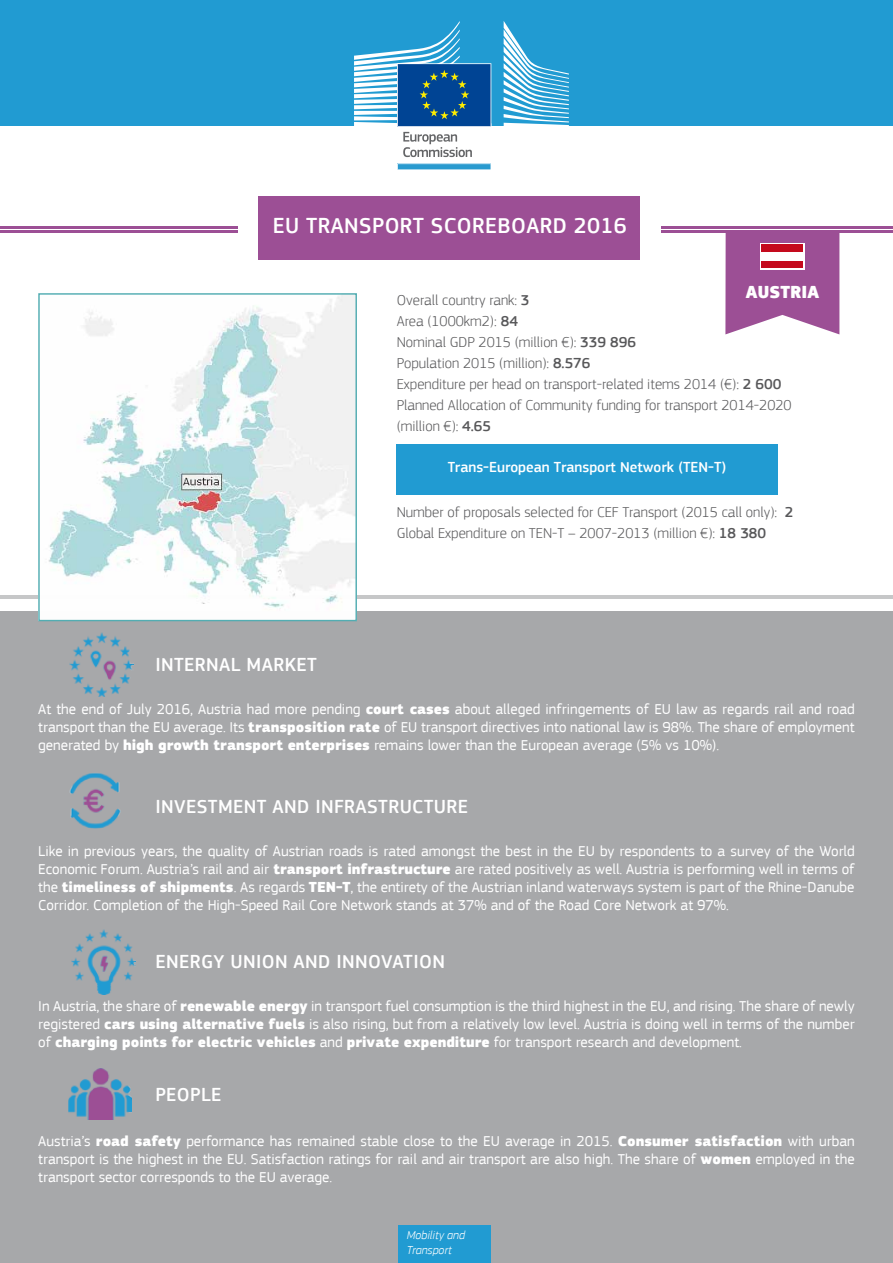
<style>
.page{position:relative;width:893px;height:1263px;background:#fff}
.page>*{position:absolute;margin:0;border:0;box-sizing:border-box;transform-origin:0 0}
.t1{font:500 22.5px "EC Square Sans Pro";letter-spacing:.02em;color:#fff}
.t2{font:500 19.5px "EC Square Sans Pro";letter-spacing:.02em;color:#fff}
.t3{font:900 18px "EC Square Sans Pro Extra";color:#fff}
.t4{font:15px/18px "EC Square Sans Pro";color:#fff;text-align:justify}
.t5{font:300 15px/21px "EC Square Sans Pro";color:#58585a}
.t6{font:900 15px "EC Square Sans Pro Extra";color:#fff}
.t7{font:500 15px "EC Square Sans Pro";color:#fff}
.t8{font:italic 300 12px/14.4px "EC Square Sans Pro";color:#fff}
.s1{font-weight:500}
.s2{font-family:"EC Square Sans Pro Extra";font-weight:900}
.s3{font-family:"EC Square Sans Pro";font-weight:400}
</style>
<div class="page">
<svg style="left:725px;top:233px;width:114px;height:101px;background:#a763a1"></svg>
<hr style="left:0;top:595px;width:893px;height:4px;background:#c6c7c8">
<div style="left:0;top:611px;width:893px;height:652px;background:#a7a8aa"></div>
<div style="left:396px;top:444px;width:381px;height:50px;background:#219bd2"></div>
<div style="left:0;top:0;width:893px;height:126px;background:#219bd2"></div>
<svg style="left:504px;top:21px;width:65px;height:105px"></svg>
<svg style="left:354px;top:21px;width:137px;height:149px"></svg>
<div style="left:259px;top:196px;width:381px;height:64px;background:#9c4f95"></div>
<hr style="left:662px;top:226px;width:231px;height:3px;background:#9c4f95">
<hr style="left:662px;top:230px;width:231px;height:3px;background:#9c4f95">
<hr style="left:0;top:226px;width:237px;height:3px;background:#9c4f95">
<hr style="left:0;top:230px;width:237px;height:3px;background:#9c4f95">
<div style="left:398px;top:1226px;width:93px;height:37px;background:#219bd2"></div>
<img style="left:40px;top:295px;width:315px;height:324px">
<div style="left:38px;top:293px;width:319px;height:328px;border:1px solid #52adb2"></div>
<img style="left:70px;top:633px;width:63px;height:63px">
<img style="left:72px;top:930px;width:63px;height:64px">
<img style="left:68px;top:1068px;width:64px;height:51px">
<img style="left:69px;top:773px;width:52px;height:56px">
<svg style="left:760px;top:243px;width:45px;height:26px"></svg>
<div style="left:762px;top:244px;width:41px;height:8px;background:#c40a1d"></div>
<div style="left:762px;top:260px;width:41px;height:8px;background:#c40a1d"></div>
<div style="left:762px;top:252px;width:41px;height:8px;background:#fff"></div>
<h1 class="t1" style="left:273px;top:212px;width:355px">EU TRANSPORT SCOREBOARD 2016</h1>
<p class="t3" style="left:746px;top:281px;width:75px">AUSTRIA</p>
<p class="t5" style="left:397px;top:290px;width:396px">Overall country rank: <span class="s1">3<br></span>Area (1000km2): <span class="s1">84<br></span>Nominal GDP 2015 (million €): <span class="s1">339 896<br></span>Population 2015 (million): <span class="s1">8.576<br></span>Expenditure per head on transport-related items 2014 (€): <span class="s1">2 600<br></span>Planned Allocation of Community funding for transport 2014-2020 (million €): <span class="s1">4.65</span></p>
<p class="t7" style="left:448px;top:458px;width:280px">Trans-European Transport Network (TEN-T)</p>
<h2 class="t2" style="left:155px;top:653px;width:163px">INTERNAL MARKET</h2>
<p class="t5" style="left:397px;top:501px;width:398px">Number of proposals selected for CEF Transport (2015 call only): <span class="s1">2<br></span>Global Expenditure on TEN-T – 2007-2013 (million €): <span class="s1">18 380</span></p>
<p class="t4" style="left:38px;top:700px;width:818px">At the end of July 2016, Austria had more pending <span class="s2">court cases</span> about alleged infringements of EU law as regards rail and road transport than the EU average. Its <span class="s2">transposition rate</span> of EU transport directives into national law is 98%. The share of employment generated by <span class="s2">high growth transport enterprises</span> remains lower than the European average (5% vs 10%).</p>
<h2 class="t2" style="left:155px;top:795px;width:314px">INVESTMENT AND INFRASTRUCTURE</h2>
<p class="t4" style="left:38px;top:842px;width:818px">Like in previous years, the quality of Austrian roads is rated amongst the best in the EU by respondents to a survey of the World Economic Forum. Austria’s rail and air <span class="s2">transport infrastructure</span> are rated positively as well. Austria is performing well in terms of the <span class="s2">timeliness of shipments</span>. As regards <span class="s2">TEN-T</span>, the entirety of the Austrian inland waterways system is part of the Rhine-Danube Corridor. Completion of the High-Speed Rail Core Network stands at 37% and of the Road Core Network at 97%.</p>
<h2 class="t2" style="left:155px;top:950px;width:291px">ENERGY UNION AND INNOVATION</h2>
<p class="t4" style="left:38px;top:997px;width:818px">In Austria, the share of <span class="s2">renewable energy</span> in transport fuel consumption is the third highest in the EU, and rising. The share of newly registered <span class="s2">cars using alternative fuels</span> is also rising, but from a relatively low level. Austria is doing well in terms of the number</p>
<p class="t6" style="left:38px;top:1032px;width:705px"><span class="s3">of</span> charging points for electric vehicles <span class="s3">and</span> private expenditure <span class="s3">for transport research and development.</span></p>
<h2 class="t2" style="left:155px;top:1083px;width:68px">PEOPLE</h2>
<p class="t4" style="left:38px;top:1132px;width:818px">Austria’s <span class="s2">road safety</span> performance has remained stable close to the EU average in 2015. <span class="s2">Consumer satisfaction</span> with urban transport is the highest in the EU. Satisfaction ratings for rail and air transport are also high. The share of <span class="s2">women</span> employed in the transport sector corresponds to the EU average.</p>
<p class="t8" style="left:407px;top:1228px;width:60px">Mobility and<br>Transport</p>
</div>
